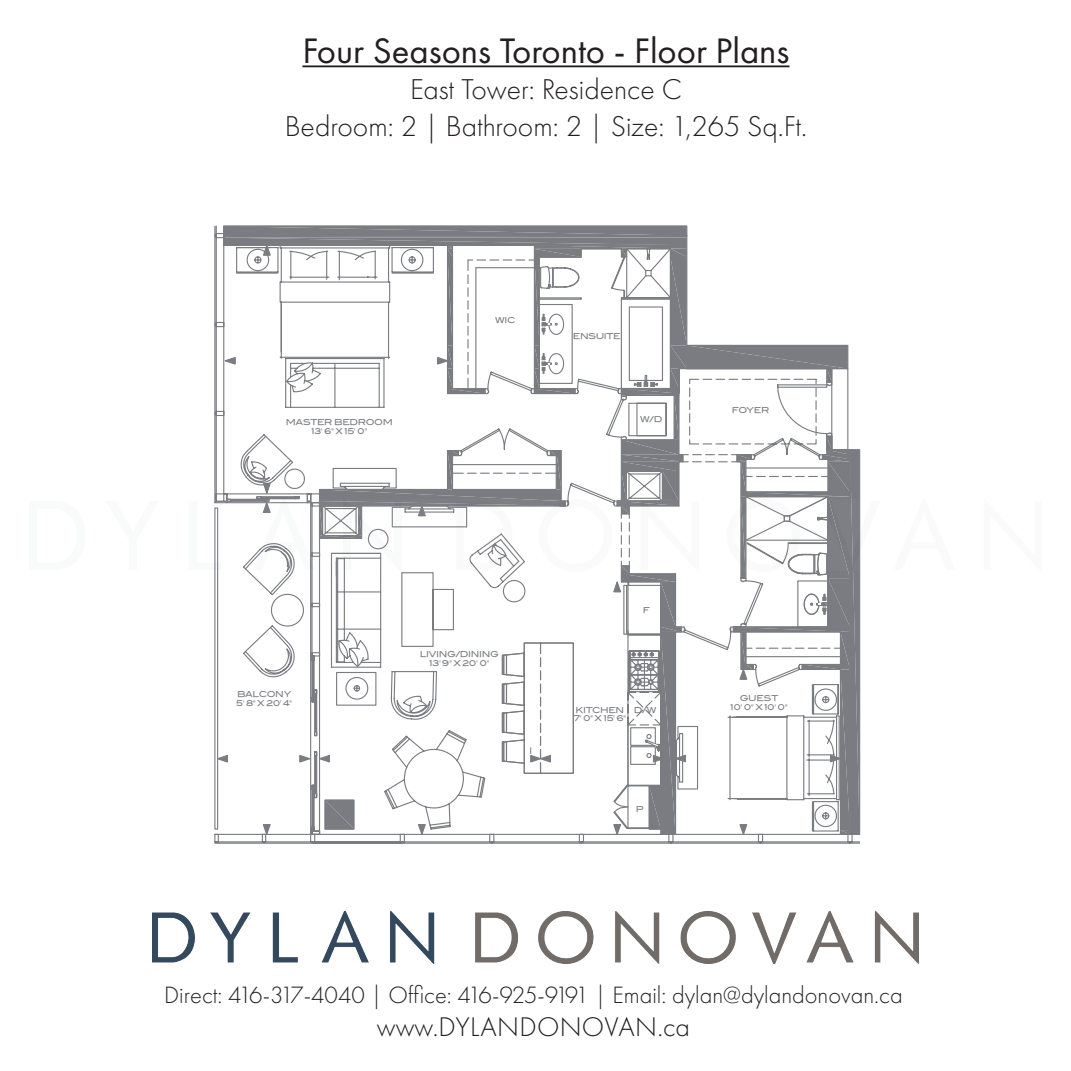
<style>
.page{position:relative;width:1071px;height:1071px;background:#fff}
.page>*{position:absolute;margin:0;border:0;box-sizing:border-box;transform-origin:0 0}
.t1{font:36.75px "Futura PT";color:#231f20}
.t2{font:300 29.75px "Futura PT";color:#231f20}
.t3{font:300 28px "Futura PT";letter-spacing:.01em;color:#231f20}
.t4{font:300 24.5px "Futura PT";color:#231f20}
.t5{font:8.05px/8.4px "Blair Md ITCTT Medium";letter-spacing:-.04em;color:#7a7c81;text-align:center}
</style>
<div class="page">
<svg style="left:214px;top:226px;width:646px;height:612px"></svg>
<hr style="left:302px;top:65px;width:488px;height:2px;background:#231f20">
<img style="left:152px;top:911px;width:767px;height:52px">
<img style="left:214px;top:500px;width:647px;height:71px">
<p class="t1" style="left:302px;top:29px;width:489px">Four Seasons Toronto - Floor Plans</p>
<p class="t2" style="left:410px;top:73px;width:273px">East Tower: Residence C</p>
<p class="t2" style="left:285px;top:109px;width:524px">Bedroom: 2 | Bathroom: 2 | Size: 1,265 Sq.Ft.</p>
<p class="t5" style="left:286px;top:418px;width:109px">MASTER BEDROOM<br>13' 6" X 15' 0"</p>
<p class="t5" style="left:495px;top:316px;width:22px">WIC</p>
<p class="t5" style="left:573px;top:332px;width:49px">ENSUITE</p>
<p class="t5" style="left:640px;top:415px;width:24px">W/D</p>
<p class="t5" style="left:732px;top:406px;width:39px">FOYER</p>
<p class="t5" style="left:236px;top:690px;width:57px;text-align:left">BALCONY<br>5' 8" X 20' 4"</p>
<p class="t5" style="left:420px;top:650px;width:81px">LIVING/DINING<br>13' 9" X 20' 0"</p>
<p class="t5" style="left:643px;top:606px;width:9px">F</p>
<p class="t5" style="left:740px;top:694px;width:40px">GUEST</p>
<p class="t5" style="left:575px;top:706px;width:50px">KITCHEN</p>
<p class="t5" style="left:731px;top:703px;width:58px">10' 0" X 10' 0"</p>
<p class="t5" style="left:574px;top:714px;width:54px">7' 0" X 15' 6"</p>
<p class="t5" style="left:634px;top:706px;width:24px">D/W</p>
<p class="t5" style="left:636px;top:805px;width:9px">P</p>
<p class="t4" style="left:164px;top:980px;width:740px">Direct: 416-317-4040 | Office: 416-925-9191 | Email: dylan@dylandonovan.ca</p>
<p class="t3" style="left:377px;top:1011px;width:314px">www.DYLANDONOVAN.ca</p>
</div>
